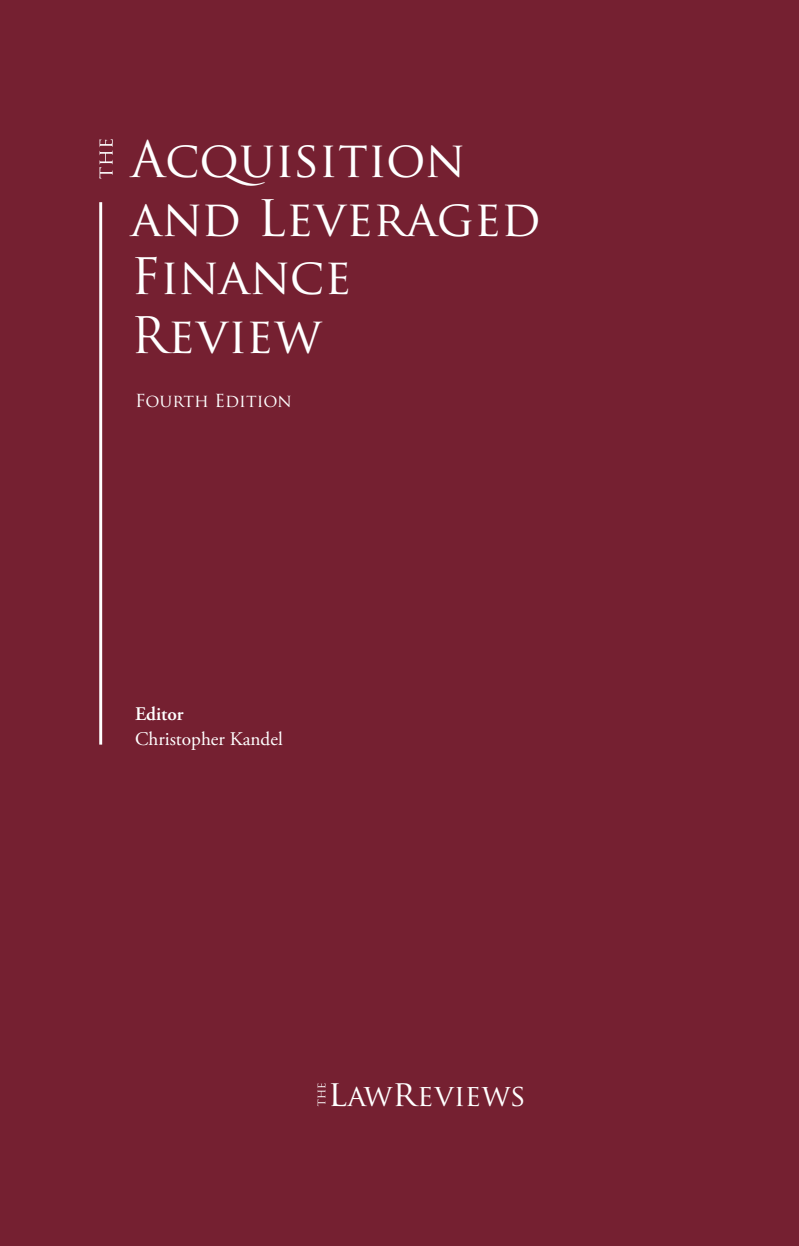
<style>
.page{position:relative;width:799px;height:1246px;background:#fff}
.page>*{position:absolute;margin:0;border:0;box-sizing:border-box;transform-origin:0 0}
.t1{font:49px/58.8px "Trajan Pro";color:#fff}
.t2{font:29.75px "Trajan Pro";color:#fff}
.t3{font:19.25px "Adobe Garamond Pro";color:#fff}
.t4{font:600 19.25px "Adobe Garamond Pro";color:#fff}
.t5{font:17.5px "Trajan Pro";color:#fff}
.s1{font-size:35.7px}
</style>
<div class="page">
<div style="left:0;top:0;width:799px;height:1245px;background:#752031"></div>
<svg style="left:99px;top:139px;width:14px;height:40px"></svg>
<hr style="left:99px;top:202px;width:3px;height:542px;background:#fff">
<svg style="left:317px;top:1083px;width:8px;height:22px"></svg>
<p class="t1" style="left:131px;top:129px;width:411px">Acquisition and Leveraged<br>Finance<br>Review</p>
<p class="t5" style="left:135px;top:389px;width:158px">Fourth Edition</p>
<p class="t4" style="left:135px;top:702px;width:50px">Editor</p>
<p class="t3" style="left:135px;top:726px;width:149px">Christopher Kandel</p>
<p class="t2" style="left:328px;top:1076px;width:199px"><span class="s1">l</span>aw<span class="s1">r</span>eviews</p>
</div>
